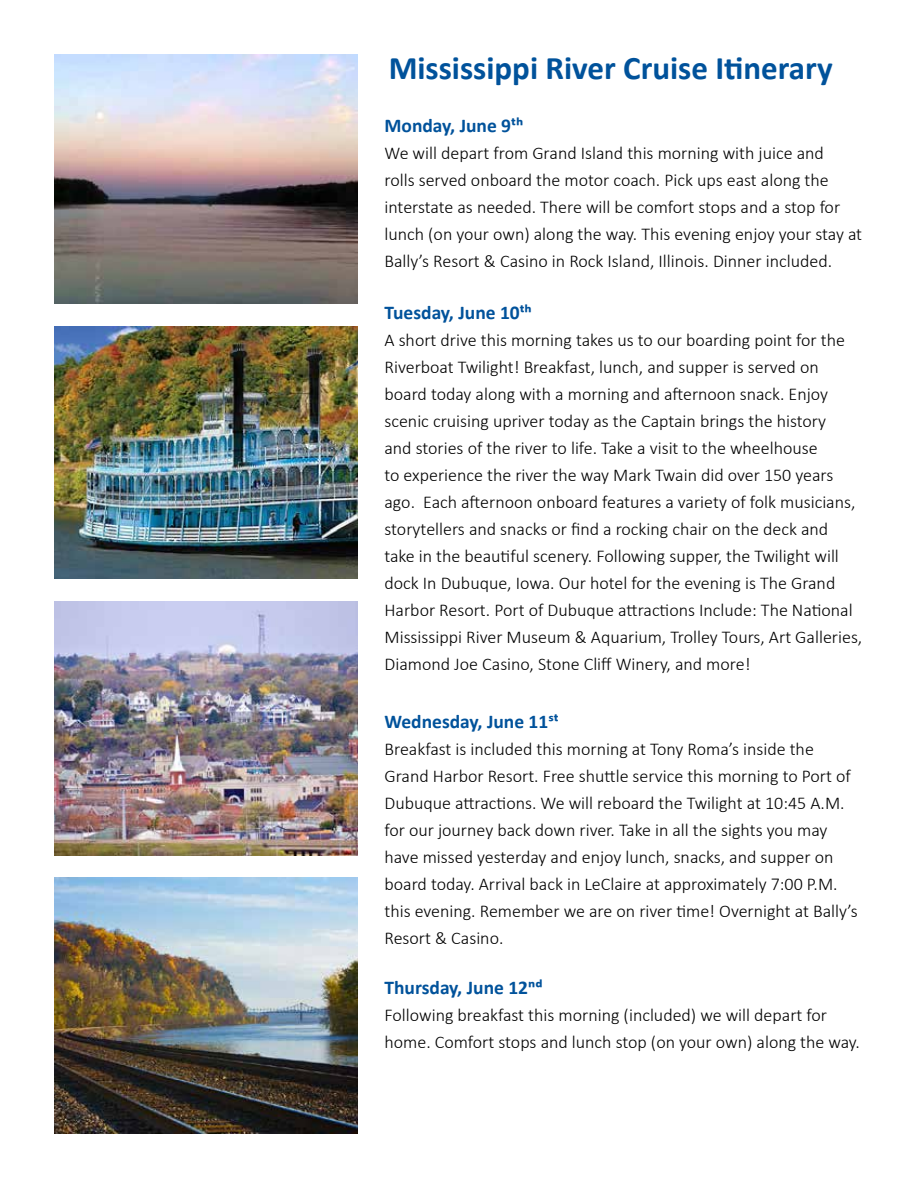
<style>
.page{position:relative;width:918px;height:1188px;background:#fff}
.page>*{position:absolute;margin:0;border:0;box-sizing:border-box;transform-origin:0 0}
.t1{font:700 33px "Calibri";color:#00529b}
.t2{font:700 19.5px "Calibri";color:#00529b}
.t3{font:300 18px/27px "Calibri";color:#000}
</style>
<div class="page">
<img style="left:54px;top:326px;width:303px;height:253px">
<img style="left:54px;top:878px;width:303px;height:256px">
<img style="left:54px;top:601px;width:303px;height:254px">
<img style="left:54px;top:55px;width:303px;height:248px">
<h1 class="t1" style="left:389px;top:45px;width:446px">Mississippi River Cruise Itinerary</h1>
<p class="t2" style="left:384px;top:112px;width:140px">Monday, June 9th</p>
<p class="t3" style="left:384px;top:139px;width:479px">We will depart from Grand Island this morning with juice and<br>rolls served onboard the motor coach. Pick ups east along the interstate as needed. There will be comfort stops and a stop for lunch (on your own) along the way. This evening enjoy your stay at Bally’s Resort &amp; Casino in Rock Island, Illinois. Dinner included.</p>
<p class="t2" style="left:384px;top:299px;width:149px">Tuesday, June 10th</p>
<p class="t3" style="left:384px;top:327px;width:479px">A short drive this morning takes us to our boarding point for the Riverboat Twilight! Breakfast, lunch, and supper is served on board today along with a morning and afternoon snack. Enjoy scenic cruising upriver today as the Captain brings the history<br>and stories of the river to life. Take a visit to the wheelhouse<br>to experience the river the way Mark Twain did over 150 years ago. Each afternoon onboard features a variety of folk musicians, storytellers and snacks or find a rocking chair on the deck and take in the beautiful scenery. Following supper, the Twilight will dock In Dubuque, Iowa. Our hotel for the evening is The Grand Harbor Resort. Port of Dubuque attractions Include: The National Mississippi River Museum &amp; Aquarium, Trolley Tours, Art Galleries, Diamond Joe Casino, Stone Cliff Winery, and more!</p>
<p class="t2" style="left:384px;top:708px;width:176px">Wednesday, June 11st</p>
<p class="t3" style="left:384px;top:735px;width:475px">Breakfast is included this morning at Tony Roma’s inside the Grand Harbor Resort. Free shuttle service this morning to Port of Dubuque attractions. We will reboard the Twilight at 10:45 A.M. for our journey back down river. Take in all the sights you may have missed yesterday and enjoy lunch, snacks, and supper on board today. Arrival back in LeClaire at approximately 7:00 P.M. this evening. Remember we are on river time! Overnight at Bally’s Resort &amp; Casino.</p>
<p class="t2" style="left:384px;top:974px;width:160px">Thursday, June 12nd</p>
<p class="t3" style="left:384px;top:1002px;width:477px">Following breakfast this morning (included) we will depart for home. Comfort stops and lunch stop (on your own) along the way.</p>
</div>
